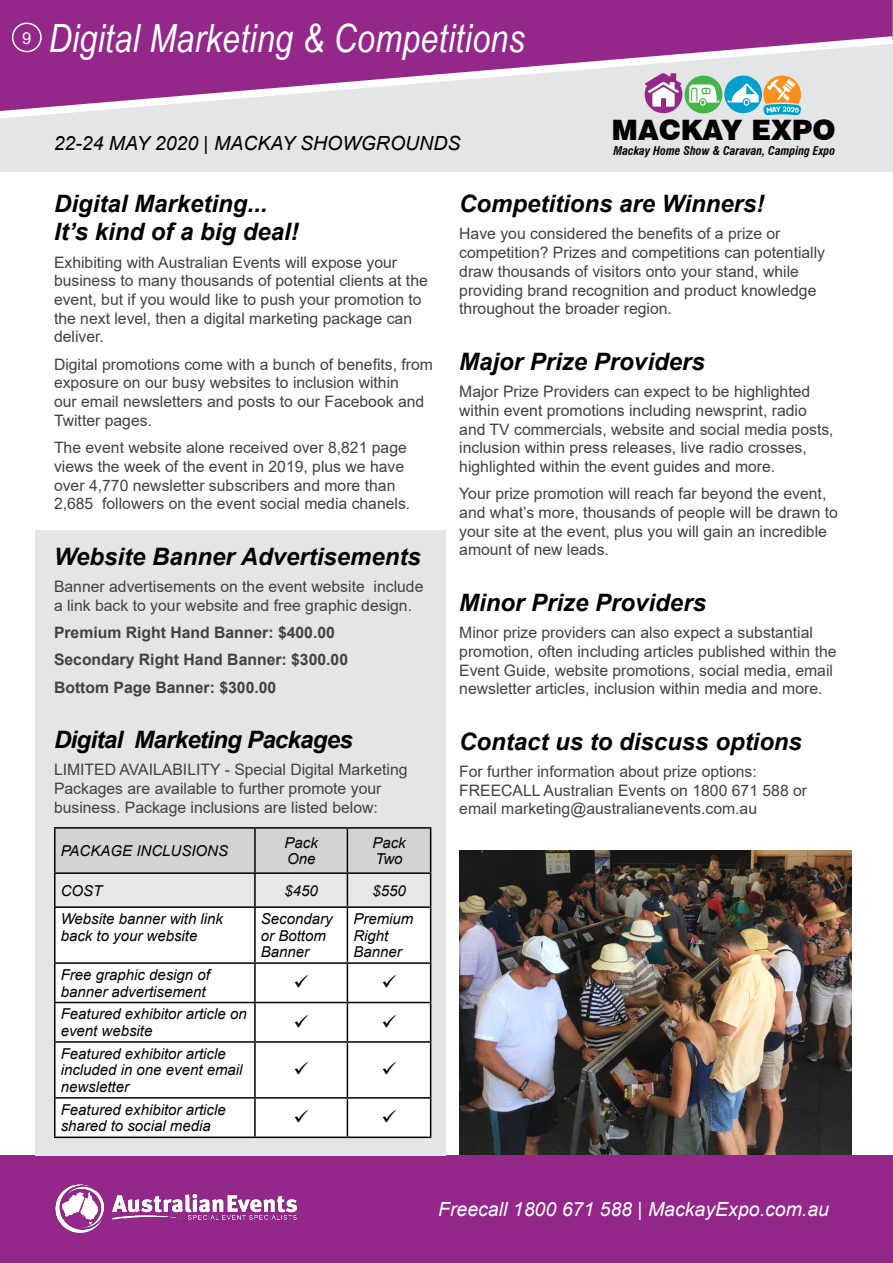
<style>
.page{position:relative;width:893px;height:1263px;background:#fff}
.page>*{position:absolute;margin:0;border:0;box-sizing:border-box;transform-origin:0 0}
.t1{font:italic 39px "Arial Narrow";letter-spacing:.01em;color:#fff}
.t2{font:900 28.2px "Swiss 721 BT";color:#040001}
.t3{font:italic 700 24px/28px "Arial";color:#000}
.t4{font:italic 700 24px "Arial";letter-spacing:-.03em;color:#000}
.t5{font:italic 19.5px "Arial";color:#fff}
.t6{font:italic 19.5px "Arial";color:#000}
.t7{font:16.5px "Arial";color:#fff}
.t8{font:15.75px/18.8px "Arial";color:#414042}
.t9{font:700 15.75px/27.3px "Arial";color:#414042}
.t10{font:italic 15px/16.5px "Arial";color:#000}
.t11{font:italic 700 condensed 11.85px "Swiss 721 BT";color:#040001}
</style>
<div class="page">
<div style="left:0;top:0;width:893px;height:171px;background:#e4e5e6"></div>
<div style="left:0;top:0;width:893px;height:32px;background:#94278a"></div>
<svg style="left:0;top:32px;width:893px;height:87px"></svg>
<div style="left:645px;top:76px;width:37px;height:37px;background:#942789;border-radius:50%"></div>
<div style="left:685px;top:76px;width:37px;height:37px;background:#43b549;border-radius:50%"></div>
<svg style="left:724px;top:76px;width:38px;height:37px"></svg>
<svg style="left:645px;top:73px;width:36px;height:34px"></svg>
<svg style="left:689px;top:84px;width:30px;height:23px"></svg>
<svg style="left:728px;top:76px;width:73px;height:39px"></svg>
<div style="left:12px;top:23px;width:30px;height:29px;border:2px solid #fff;border-radius:50%"></div>
<img style="left:459px;top:850px;width:393px;height:305px">
<div style="left:0;top:1155px;width:893px;height:108px;background:#94278a"></div>
<img style="left:55px;top:1184px;width:243px;height:49px">
<div style="left:35px;top:530px;width:411px;height:625px;background:#e4e5e6"></div>
<svg style="left:56px;top:829px;width:374px;height:77px"></svg>
<div style="left:56px;top:908px;width:374px;height:228px;background:#fff"></div>
<hr style="left:54px;top:829px;width:2px;height:43px;background:#000">
<hr style="left:54px;top:827px;width:201px;height:2px;background:#000">
<hr style="left:254px;top:829px;width:2px;height:43px;background:#000">
<hr style="left:255px;top:827px;width:92px;height:2px;background:#000">
<hr style="left:347px;top:829px;width:1px;height:43px;background:#000">
<hr style="left:347px;top:827px;width:84px;height:2px;background:#000">
<hr style="left:430px;top:829px;width:1px;height:43px;background:#000">
<hr style="left:54px;top:874px;width:2px;height:32px;background:#000">
<hr style="left:54px;top:872px;width:201px;height:2px;background:#000">
<hr style="left:54px;top:906px;width:201px;height:2px;background:#000">
<hr style="left:254px;top:874px;width:2px;height:32px;background:#000">
<hr style="left:255px;top:872px;width:92px;height:2px;background:#000">
<hr style="left:255px;top:906px;width:92px;height:2px;background:#000">
<hr style="left:347px;top:874px;width:1px;height:32px;background:#000">
<hr style="left:347px;top:872px;width:84px;height:2px;background:#000">
<hr style="left:430px;top:874px;width:1px;height:32px;background:#000">
<hr style="left:347px;top:906px;width:84px;height:2px;background:#000">
<hr style="left:54px;top:908px;width:2px;height:54px;background:#000">
<hr style="left:254px;top:908px;width:2px;height:54px;background:#000">
<hr style="left:347px;top:908px;width:1px;height:54px;background:#000">
<hr style="left:430px;top:908px;width:1px;height:54px;background:#000">
<hr style="left:54px;top:964px;width:2px;height:38px;background:#000">
<hr style="left:54px;top:962px;width:201px;height:2px;background:#000">
<hr style="left:254px;top:964px;width:2px;height:38px;background:#000">
<hr style="left:255px;top:962px;width:92px;height:2px;background:#000">
<hr style="left:347px;top:964px;width:1px;height:38px;background:#000">
<hr style="left:347px;top:962px;width:84px;height:2px;background:#000">
<hr style="left:430px;top:964px;width:1px;height:38px;background:#000">
<hr style="left:54px;top:1003px;width:2px;height:38px;background:#000">
<hr style="left:54px;top:1002px;width:201px;height:1px;background:#000">
<hr style="left:254px;top:1003px;width:2px;height:38px;background:#000">
<hr style="left:255px;top:1002px;width:92px;height:1px;background:#000">
<hr style="left:347px;top:1003px;width:1px;height:38px;background:#000">
<hr style="left:347px;top:1002px;width:84px;height:1px;background:#000">
<hr style="left:430px;top:1003px;width:1px;height:38px;background:#000">
<hr style="left:54px;top:1043px;width:2px;height:54px;background:#000">
<hr style="left:54px;top:1041px;width:201px;height:2px;background:#000">
<hr style="left:254px;top:1043px;width:2px;height:54px;background:#000">
<hr style="left:255px;top:1041px;width:92px;height:2px;background:#000">
<hr style="left:347px;top:1043px;width:1px;height:54px;background:#000">
<hr style="left:347px;top:1041px;width:84px;height:2px;background:#000">
<hr style="left:430px;top:1043px;width:1px;height:54px;background:#000">
<hr style="left:54px;top:1098px;width:2px;height:38px;background:#000">
<hr style="left:54px;top:1097px;width:201px;height:1px;background:#000">
<hr style="left:54px;top:1136px;width:201px;height:2px;background:#000">
<hr style="left:254px;top:1098px;width:2px;height:38px;background:#000">
<hr style="left:255px;top:1097px;width:92px;height:1px;background:#000">
<hr style="left:255px;top:1136px;width:92px;height:2px;background:#000">
<hr style="left:347px;top:1098px;width:1px;height:38px;background:#000">
<hr style="left:347px;top:1097px;width:84px;height:1px;background:#000">
<hr style="left:430px;top:1098px;width:1px;height:38px;background:#000">
<hr style="left:347px;top:1136px;width:84px;height:2px;background:#000">
<svg style="left:295px;top:975px;width:13px;height:13px"></svg>
<svg style="left:383px;top:975px;width:13px;height:13px"></svg>
<svg style="left:295px;top:1014px;width:13px;height:13px"></svg>
<svg style="left:383px;top:1014px;width:13px;height:13px"></svg>
<svg style="left:295px;top:1062px;width:13px;height:13px"></svg>
<svg style="left:383px;top:1062px;width:13px;height:13px"></svg>
<svg style="left:295px;top:1110px;width:13px;height:13px"></svg>
<svg style="left:383px;top:1110px;width:13px;height:13px"></svg>
<p class="t7" style="left:22px;top:26px;width:11px">9</p>
<h1 class="t1" style="left:49px;top:11px;width:477px">Digital Marketing &amp; Competitions</h1>
<p class="t6" style="left:54px;top:131px;width:408px">22-24 MAY 2020 | MACKAY SHOWGROUNDS</p>
<h2 class="t2" style="left:611px;top:113px;width:226px">MACKAY EXPO</h2>
<p class="t11" style="left:614px;top:143px;width:223px">Mackay Home Show &amp; Caravan, Camping Expo</p>
<h3 class="t3" style="left:54px;top:190px;width:246px">Digital Marketing...<br>It’s kind of a big deal!</h3>
<p class="t8" style="left:54px;top:252px;width:375px">Exhibiting with Australian Events will expose your business to many thousands of potential clients at the event, but if you would like to push your promotion to the next level, then a digital marketing package can deliver.</p>
<p class="t8" style="left:54px;top:355px;width:381px">Digital promotions come with a bunch of benefits, from exposure on our busy websites to inclusion within<br>our email newsletters and posts to our Facebook and Twitter pages.</p>
<p class="t8" style="left:54px;top:438px;width:358px">The event website alone received over 8,821 page views the week of the event in 2019, plus we have over 4,770 newsletter subscribers and more than 2,685 followers on the event social media chanels.</p>
<h3 class="t3" style="left:54px;top:543px;width:368px">Website Banner Advertisements</h3>
<p class="t8" style="left:54px;top:577px;width:371px">Banner advertisements on the event website include a link back to your website and free graphic design.</p>
<p class="t9" style="left:54px;top:619px;width:296px">Premium Right Hand Banner: $400.00<br>Secondary Right Hand Banner: $300.00<br>Bottom Page Banner: $300.00</p>
<h3 class="t4" style="left:54px;top:723px;width:300px">Digital Marketing Packages</h3>
<p class="t8" style="left:54px;top:760px;width:355px">LIMITED AVAILABILITY - Special Digital Marketing<br>Packages are available to further promote your business. Package inclusions are listed below:</p>
<p class="t10" style="left:61px;top:843px;width:169px">PACKAGE INCLUSIONS</p>
<p class="t10" style="left:284px;top:834px;width:35px">Pack<br>One</p>
<p class="t10" style="left:372px;top:834px;width:35px">Pack<br>Two</p>
<p class="t10" style="left:61px;top:882px;width:43px">COST</p>
<p class="t10" style="left:284px;top:882px;width:35px">$450</p>
<p class="t10" style="left:372px;top:882px;width:35px">$550</p>
<p class="t10" style="left:61px;top:911px;width:164px">Website banner with link back to your website</p>
<p class="t10" style="left:261px;top:911px;width:73px">Secondary or Bottom<br>Banner</p>
<p class="t10" style="left:353px;top:911px;width:61px">Premium<br>Right<br>Banner</p>
<p class="t10" style="left:61px;top:967px;width:151px">Free graphic design of banner advertisement</p>
<p class="t10" style="left:61px;top:1006px;width:187px">Featured exhibitor article on event website</p>
<p class="t10" style="left:61px;top:1045px;width:183px">Featured exhibitor article included in one event email newsletter</p>
<p class="t10" style="left:61px;top:1101px;width:167px">Featured exhibitor article shared to social media</p>
<h3 class="t3" style="left:459px;top:190px;width:307px">Competitions are Winners!</h3>
<p class="t8" style="left:459px;top:224px;width:367px">Have you considered the benefits of a prize or competition? Prizes and competitions can potentially draw thousands of visitors onto your stand, while providing brand recognition and product knowledge throughout the broader region.</p>
<h3 class="t3" style="left:459px;top:348px;width:247px">Major Prize Providers</h3>
<p class="t8" style="left:459px;top:382px;width:376px">Major Prize Providers can expect to be highlighted within event promotions including newsprint, radio and TV commercials, website and social media posts, inclusion within press releases, live radio crosses, highlighted within the event guides and more.</p>
<p class="t8" style="left:459px;top:484px;width:380px">Your prize promotion will reach far beyond the event, and what’s more, thousands of people will be drawn to your site at the event, plus you will gain an incredible amount of new leads.</p>
<h3 class="t3" style="left:459px;top:589px;width:248px">Minor Prize Providers</h3>
<p class="t8" style="left:459px;top:623px;width:379px">Minor prize providers can also expect a substantial promotion, often including articles published within the Event Guide, website promotions, social media, email newsletter articles, inclusion within media and more.</p>
<h3 class="t3" style="left:459px;top:728px;width:344px">Contact us to discuss options</h3>
<p class="t8" style="left:459px;top:762px;width:349px">For further information about prize options:<br>FREECALL Australian Events on 1800 671 588 or email marketing@australianevents.com.au</p>
<p class="t5" style="left:438px;top:1196px;width:392px">Freecall 1800 671 588 | MackayExpo.com.au</p>
</div>
